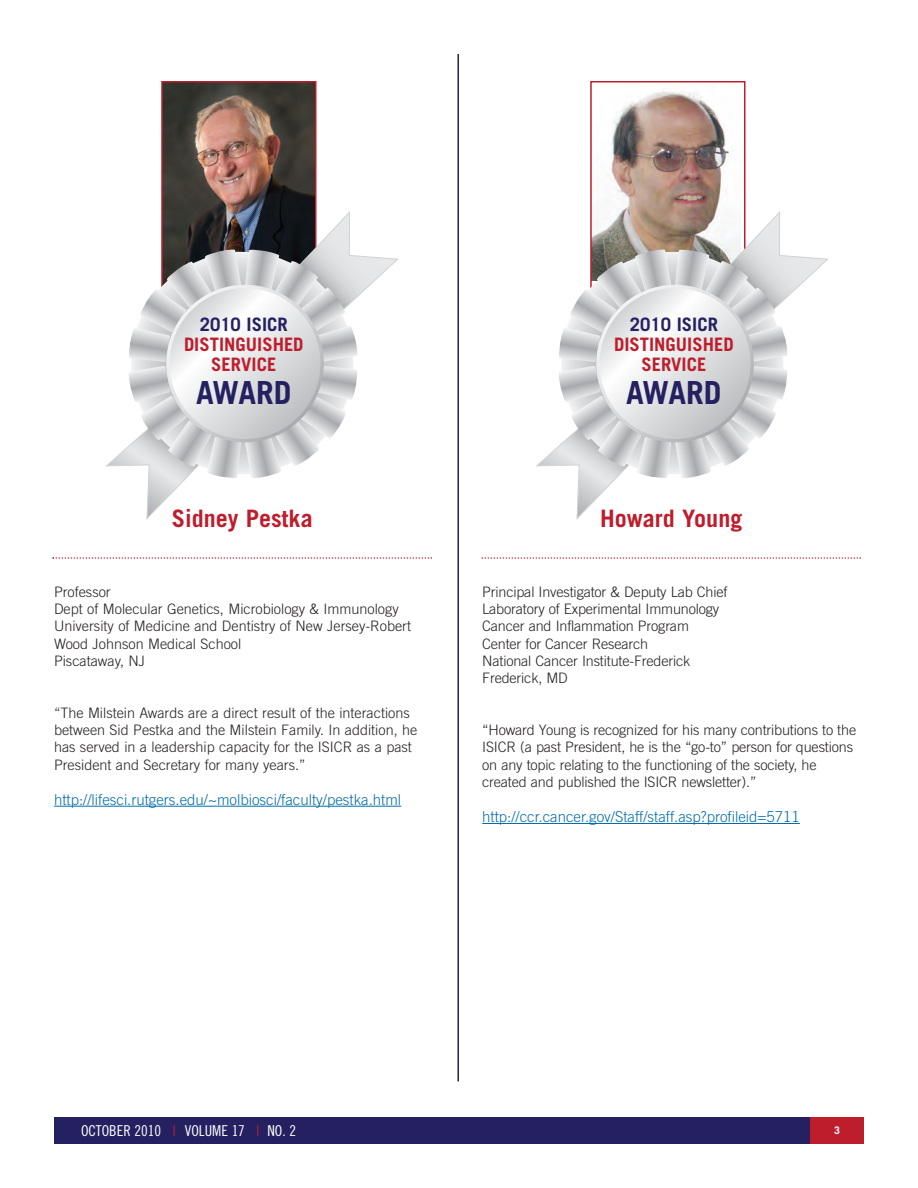
<style>
.page{position:relative;width:918px;height:1188px;background:#fff}
.page>*{position:absolute;margin:0;border:0;box-sizing:border-box;transform-origin:0 0}
.t1{font:700 31.8px "Trade Gothic";letter-spacing:-.01em;color:#252161}
.t2{font:700 24px "Trade Gothic";color:#be1d2c}
.t3{font:700 18.6px/20px "Trade Gothic";color:#be1d2c;text-align:center}
.t4{font:700 18.6px "Trade Gothic";color:#252161}
.t5{font:300 15px "Trade Gothic";color:#006daa}
.t6{font:15px "Trade Gothic Cond Eighteen";color:#fff}
.t7{font:300 14.4px/17.2px "Trade Gothic";letter-spacing:-.01em;color:#231f20}
.t8{font:700 10.5px "Trade Gothic";color:#fff}
.s1{font-family:"Trade Gothic";font-weight:300;color:#be1d2c}
</style>
<div class="page">
<div style="left:54px;top:1117px;width:810px;height:27px;background:#252161"></div>
<div style="left:810px;top:1117px;width:54px;height:27px;background:#be1d2c"></div>
<img style="left:164px;top:84px;width:149px;height:127px">
<div style="left:161px;top:81px;width:155px;height:211px;border:2px solid #be1d2c"></div>
<hr style="left:54px;top:806px;width:347px;height:1px;background:#006daa">
<svg style="left:52px;top:557px;width:380px;height:2px"></svg>
<svg style="left:481px;top:557px;width:380px;height:2px"></svg>
<img style="left:611px;top:90px;width:118px;height:121px">
<div style="left:590px;top:81px;width:155px;height:211px;border:2px solid #be1d2c"></div>
<svg style="left:536px;top:211px;width:292px;height:308px"></svg>
<svg style="left:596px;top:285px;width:158px;height:157px"></svg>
<svg style="left:600px;top:288px;width:151px;height:151px"></svg>
<svg style="left:106px;top:211px;width:292px;height:308px"></svg>
<svg style="left:166px;top:285px;width:158px;height:157px"></svg>
<svg style="left:170px;top:288px;width:150px;height:151px"></svg>
<hr style="left:482px;top:823px;width:318px;height:1px;background:#006daa">
<hr style="left:457px;top:54px;width:2px;height:1028px;background:#252161">
<p class="t4" style="left:200px;top:318px;width:90px">2010 ISICR</p>
<p class="t3" style="left:184px;top:336px;width:121px">DISTINGUISHED<br>SERVICE</p>
<h1 class="t1" style="left:196px;top:381px;width:97px">AWARD</h1>
<p class="t4" style="left:630px;top:318px;width:90px">2010 ISICR</p>
<p class="t3" style="left:614px;top:336px;width:121px">DISTINGUISHED<br>SERVICE</p>
<h1 class="t1" style="left:626px;top:381px;width:97px">AWARD</h1>
<h2 class="t2" style="left:172px;top:510px;width:142px">Sidney Pestka</h2>
<h2 class="t2" style="left:600px;top:510px;width:144px">Howard Young</h2>
<p class="t7" style="left:54px;top:584px;width:359px">Professor<br>Dept of Molecular Genetics, Microbiology &amp; Immunology University of Medicine and Dentistry of New Jersey-Robert Wood Johnson Medical School<br>Piscataway, NJ</p>
<p class="t7" style="left:54px;top:705px;width:365px">“The Milstein Awards are a direct result of the interactions between Sid Pestka and the Milstein Family. In addition, he has served in a leadership capacity for the ISICR as a past President and Secretary for many years.”</p>
<p class="t5" style="left:54px;top:794px;width:349px">http://lifesci.rutgers.edu/~molbiosci/faculty/pestka.html</p>
<p class="t7" style="left:482px;top:584px;width:247px">Principal Investigator &amp; Deputy Lab Chief<br>Laboratory of Experimental Immunology<br>Cancer and Inflammation Program<br>Center for Cancer Research<br>National Cancer Institute-Frederick<br>Frederick, MD</p>
<p class="t7" style="left:482px;top:723px;width:375px">“Howard Young is recognized for his many contributions to the ISICR (a past President, he is the “go-to” person for questions on any topic relating to the functioning of the society, he created and published the ISICR newsletter).”</p>
<p class="t5" style="left:482px;top:811px;width:319px">http://ccr.cancer.gov/Staff/staff.asp?profileid=5711</p>
<p class="t6" style="left:81px;top:1125px;width:217px">OCTOBER 2010 <span class="s1">I</span> VOLUME 17 <span class="s1">I</span> NO. 2</p>
<p class="t8" style="left:834px;top:1126px;width:7px">3</p>
</div>
